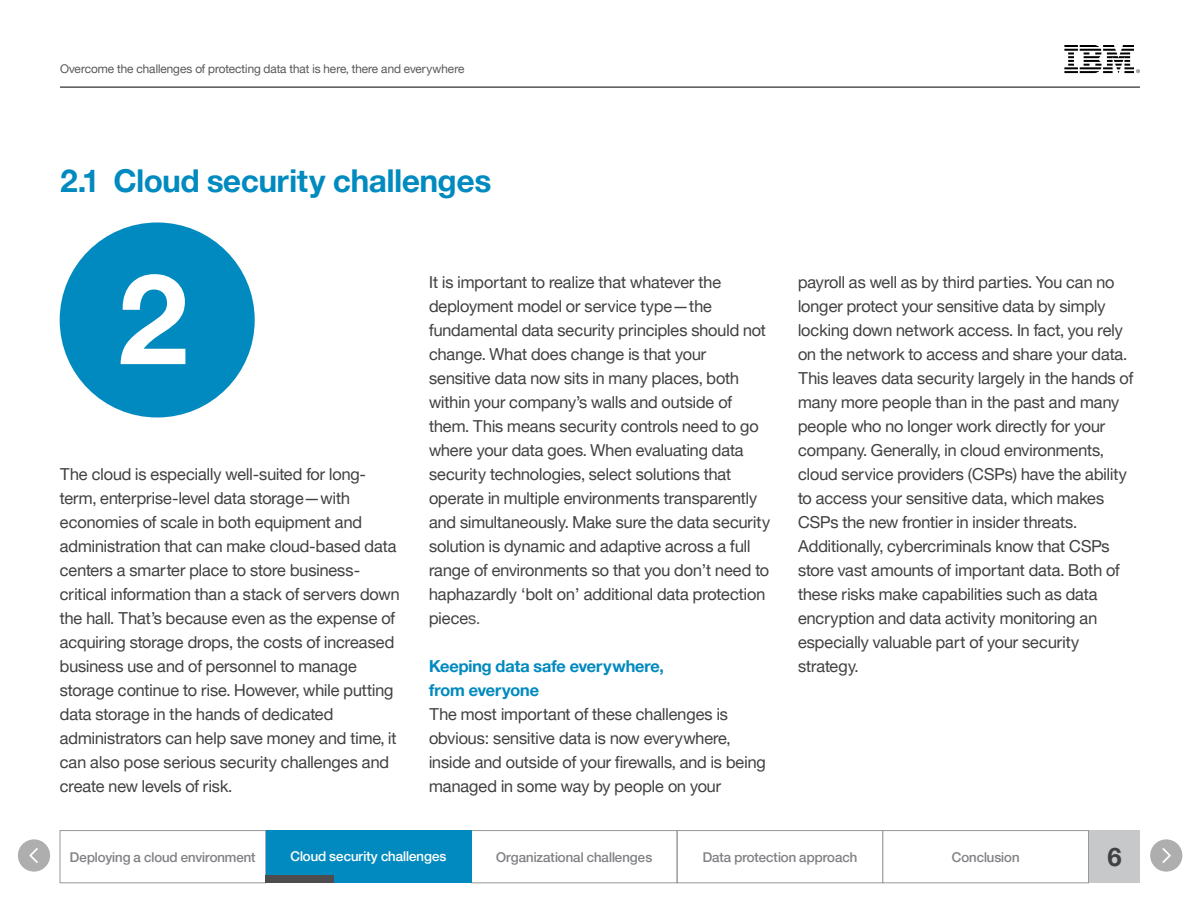
<style>
.page{position:relative;width:1200px;height:900px;background:#fff}
.page>*{position:absolute;margin:0;border:0;box-sizing:border-box;transform-origin:0 0}
.t1{font:126px "Helv Neue Boldfor IBM";color:#fff}
.t2{font:31.5px "Helv Neue Boldfor IBM";color:#008abf}
.t3{font:25.5px "Helv Neue Boldfor IBM";color:#414042}
.t4{font:16.5px/24px "Helv Neue Romanfor IBM";color:#414042}
.t5{font:13.5px "Helv Neue Mediumfor IBM";color:#818285}
.t6{font:13.5px "Helv Neue Mediumfor IBM";color:#fff}
.t7{font:12px "Helv Neue Romanfor IBM";color:#58595b}
.s1{color:#58595b}
.s2{font-family:"Helv Neue Boldfor IBM";color:#008abf}
</style>
<div class="page">
<div style="left:60px;top:222px;width:195px;height:196px;background:#008abf;border-radius:50%"></div>
<div style="left:1089px;top:830px;width:51px;height:53px;background:#c6c8ca"></div>
<div style="left:60px;top:830px;width:206px;height:53px;border:1px solid #999"></div>
<div style="left:471px;top:830px;width:206px;height:53px;border:1px solid #999"></div>
<div style="left:677px;top:830px;width:206px;height:53px;border:1px solid #999"></div>
<div style="left:883px;top:830px;width:206px;height:53px;background:#fff;border:1px solid #999"></div>
<div style="left:266px;top:831px;width:205px;height:52px;background:#008abf"></div>
<svg style="left:1064px;top:45px;width:76px;height:28px"></svg>
<hr style="left:60px;top:87px;width:1080px;height:1px;background:#000">
<svg style="left:1150px;top:839px;width:32px;height:33px"></svg>
<svg style="left:18px;top:839px;width:32px;height:33px"></svg>
<div style="left:266px;top:876px;width:68px;height:7px;background:#4d4d4f"></div>
<p class="t7" style="left:60px;top:62px;width:406px">Overcome the challenges of protecting data that is here, there and everywhere</p>
<p class="t2" style="left:60px;top:161px;width:433px">2.1 Cloud security challenges</p>
<h1 class="t1" style="left:118px;top:240px;width:73px">2</h1>
<p class="t4" style="left:60px;top:462px;width:341px">The cloud is especially well-suited for long&shy;term, enterprise-level data storage—with economies of scale in both equipment and administration that can make cloud-based data centers a smarter place to store business&shy;critical information than a stack of servers down the hall. That’s because even as the expense of acquiring storage drops, the costs of increased business use and of personnel to manage storage continue to rise. However, while putting data storage in the hands of dedicated administrators can help save money and time, it can also pose serious security challenges and create new levels of risk.</p>
<p class="t4" style="left:429px;top:270px;width:343px">It is important to realize that whatever the deployment model or service type—the fundamental data security principles should not change. What does change is that your sensitive data now sits in many places, both within your company’s walls and outside of them. This means security controls need to go where your data goes. When evaluating data security technologies, select solutions that operate in multiple environments transparently and simultaneously. Make sure the data security solution is dynamic and adaptive across a full range of environments so that you don’t need to haphazardly ‘bolt on’ additional data protection piece<span class="s1">s.</span></p>
<p class="t4" style="left:429px;top:654px;width:338px"><span class="s2">Keeping data safe everywhere,<br>from everyone<br></span>The most important of these challenges is obvious: sensitive data is now everywhere, inside and outside of your firewalls, and is being managed in some way by people on your</p>
<p class="t4" style="left:798px;top:270px;width:337px">payroll as well as by third parties. You can no longer protect your sensitive data by simply locking down network access. In fact, you rely on the network to access and share your data.<br>This leaves data security largely in the hands of many more people than in the past and many people who no longer work directly for your company. Generally, in cloud environments, cloud service providers (CSPs) have the ability to access your sensitive data, which makes CSPs the new frontier in insider threats.<br>Additionally, cybercriminals know that CSPs store vast amounts of important data. Both of these risks make capabilities such as data encryption and data activity monitoring an especially valuable part of your security strategy.</p>
<p class="t5" style="left:70px;top:849px;width:187px">Deploying a cloud environment</p>
<p class="t6" style="left:291px;top:848px;width:157px">Cloud security challenges</p>
<p class="t5" style="left:496px;top:849px;width:157px">Organizational challenges</p>
<p class="t5" style="left:703px;top:849px;width:156px">Data protection approach</p>
<p class="t5" style="left:952px;top:849px;width:69px">Conclusion</p>
<h3 class="t3" style="left:1107px;top:840px;width:16px">6</h3>
</div>
